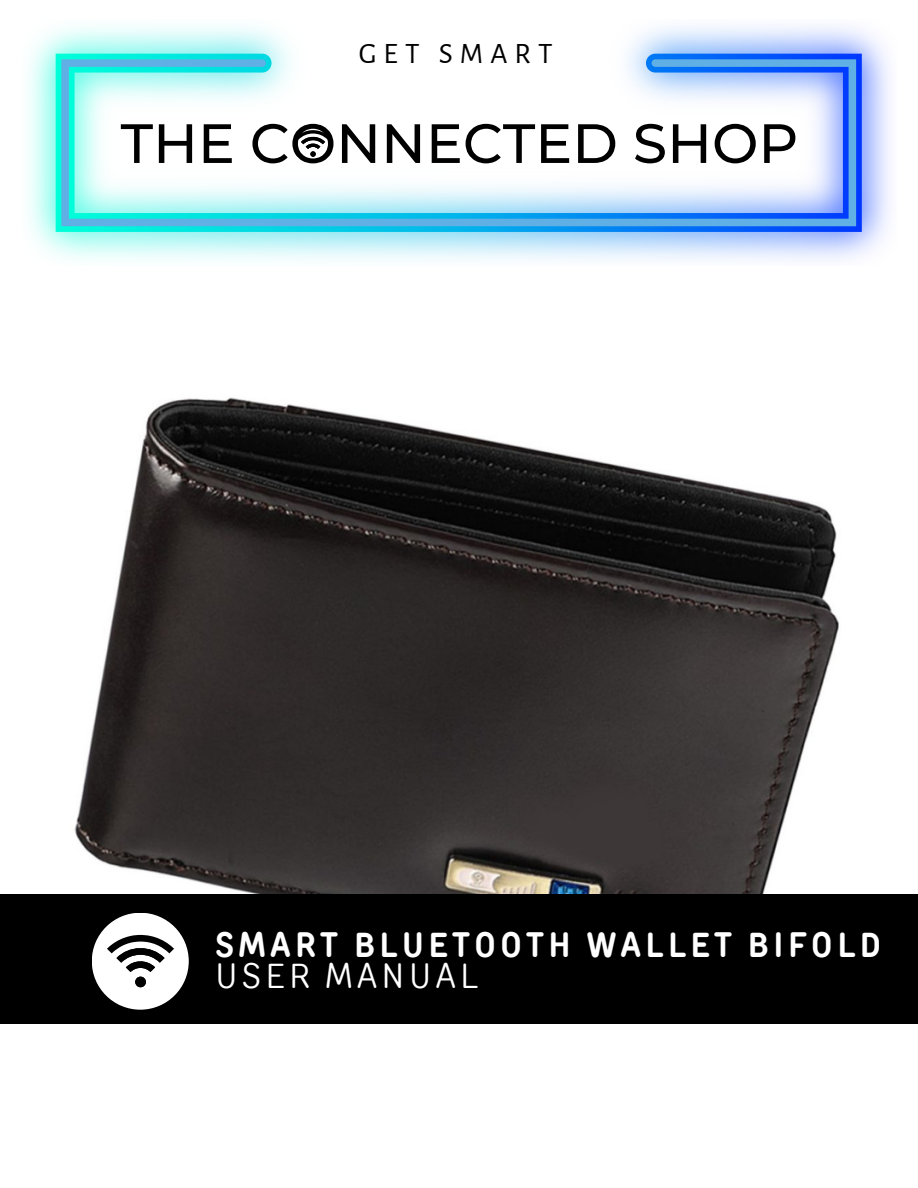
<style>
.page{position:relative;width:918px;height:1188px;background:#fff}
.page>*{position:absolute;margin:0;border:0;box-sizing:border-box;transform-origin:0 0}
.t1{font:500 55.2px "Montserrat";color:#000}
.t2{font:700 34.5px "TT Rounds Condensed";letter-spacing:.135em;color:#fff}
.t3{font:34.5px "TT Rounds Condensed";letter-spacing:.135em;color:#fff}
.t4{font:29.7px "Alegreya Sans SC";letter-spacing:.24em;color:#000}
</style>
<div class="page">
<img style="left:74px;top:397px;width:765px;height:497px">
<div style="left:0;top:894px;width:917px;height:130px;background:#000"></div>
<div style="left:92px;top:913px;width:97px;height:97px;background:#fff;border-radius:50%"></div>
<svg style="left:107px;top:935px;width:67px;height:52px"></svg>
<div style="left:135px;top:977px;width:11px;height:10px;background:#000;border-radius:50%"></div>
<img style="left:28px;top:26px;width:862px;height:234px">
<svg style="left:56px;top:54px;width:806px;height:178px"></svg>
<svg style="left:61px;top:59px;width:795px;height:167px"></svg>
<div style="left:292px;top:123px;width:42px;height:42px;background:#fff;border-radius:50%"></div>
<svg style="left:296px;top:130px;width:34px;height:27px"></svg>
<p class="t4" style="left:359px;top:39px;width:196px">GET SMART</p>
<h1 class="t1" style="left:121px;top:110px;width:679px">THE CONNECTED SHOP</h1>
<p class="t2" style="left:215px;top:924px;width:667px">SMART BLUETOOTH WALLET BIFOLD</p>
<p class="t3" style="left:215px;top:955px;width:264px">USER MANUAL</p>
</div>
